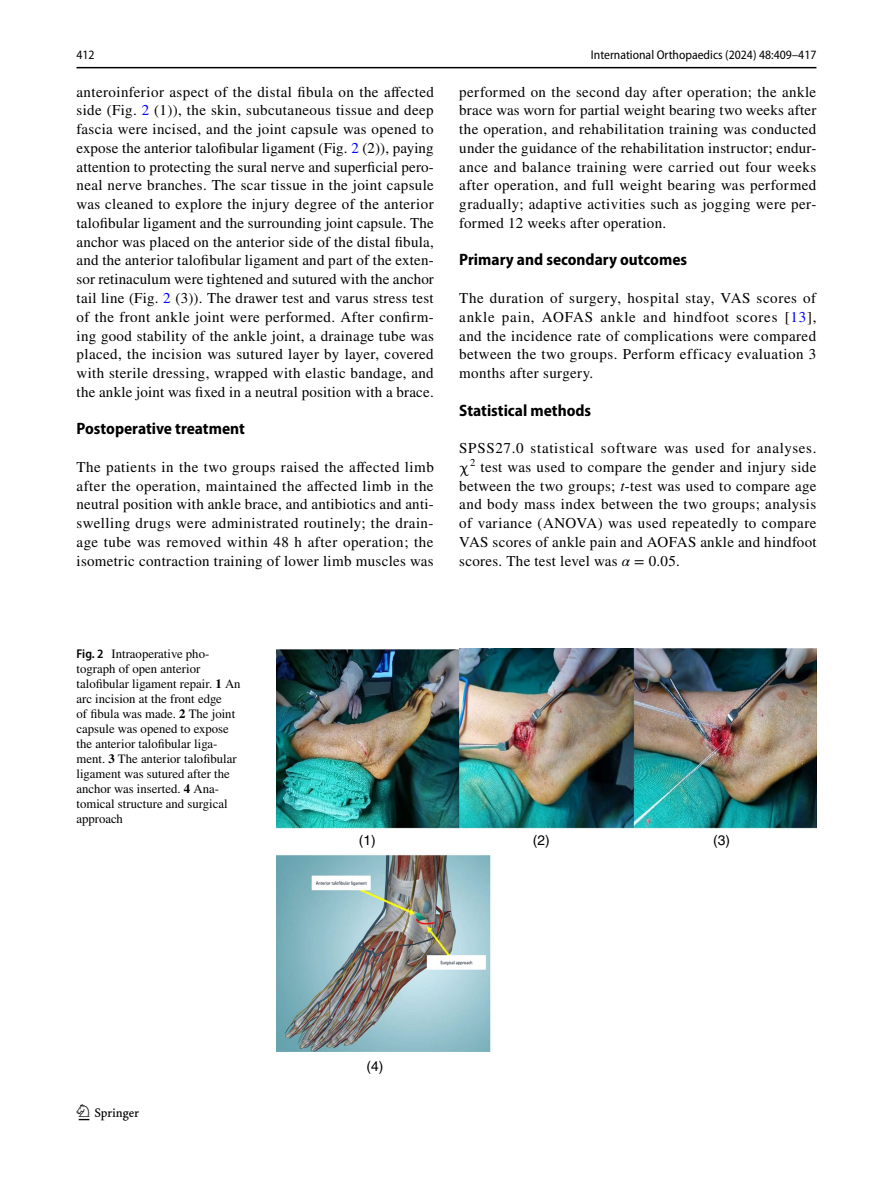
<style>
.page{position:relative;width:893px;height:1187px;background:#fff}
.page>*{position:absolute;margin:0;border:0;box-sizing:border-box;transform-origin:0 0}
.t1{font:22.5px "Springnew Regular 2";color:#000}
.t2{font:700 semi-condensed 16.5px "Myriad Pro";color:#000}
.t3{font:15px/18.8px "STIX";letter-spacing:.02em;color:#000;text-align:justify}
.t4{font:13.8px "Helvetica 2";color:#000}
.t5{font:12.75px/15px "STIX";color:#000}
.t6{font:semi-condensed 12.75px "Myriad Pro";color:#000}
.s1{color:#00f}
.s2{font-family:"Code 2000"}
.s3{font-style:italic}
.s4{font-family:"Myriad Pro";font-weight:600;font-stretch:semi-condensed}
.s5{font-weight:700}
</style>
<div class="page">
<hr style="left:77px;top:67px;width:739px;height:1px;background:#000">
<img style="left:276px;top:648px;width:540px;height:403px">
<p class="t6" style="left:77px;top:48px;width:20px">412</p>
<p class="t6" style="left:591px;top:48px;width:227px">International Orthopaedics (2024) 48:409–417</p>
<p class="t3" style="left:77px;top:83px;width:359px">anteroinferior aspect of the distal fibula on the affected side (Fig. <span class="s1">2</span> (1)), the skin, subcutaneous tissue and deep fascia were incised, and the joint capsule was opened to expose the anterior talofibular ligament (Fig. <span class="s1">2</span> (2)), paying attention to protecting the sural nerve and superficial pero&shy;neal nerve branches. The scar tissue in the joint capsule was cleaned to explore the injury degree of the anterior talofibular ligament and the surrounding joint capsule. The anchor was placed on the anterior side of the distal fibula, and the anterior talofibular ligament and part of the exten&shy;sor retinaculum were tightened and sutured with the anchor tail line (Fig. <span class="s1">2</span> (3)). The drawer test and varus stress test of the front ankle joint were performed. After confirm&shy;ing good stability of the ankle joint, a drainage tube was placed, the incision was sutured layer by layer, covered with sterile dressing, wrapped with elastic bandage, and the ankle joint was fixed in a neutral position with a brace.</p>
<p class="t2" style="left:77px;top:419px;width:170px">Postoperative treatment</p>
<p class="t3" style="left:77px;top:458px;width:359px">The patients in the two groups raised the affected limb after the operation, maintained the affected limb in the neutral position with ankle brace, and antibiotics and anti&shy;swelling drugs were administrated routinely; the drain&shy;age tube was removed within 48 h after operation; the isometric contraction training of lower limb muscles was</p>
<p class="t3" style="left:459px;top:83px;width:359px">performed on the second day after operation; the ankle brace was worn for partial weight bearing two weeks after the operation, and rehabilitation training was conducted under the guidance of the rehabilitation instructor; endur&shy;ance and balance training were carried out four weeks after operation, and full weight bearing was performed gradually; adaptive activities such as jogging were per&shy;formed 12 weeks after operation.</p>
<p class="t2" style="left:459px;top:251px;width:229px">Primary and secondary outcomes</p>
<p class="t3" style="left:459px;top:289px;width:359px">The duration of surgery, hospital stay, VAS scores of ankle pain, AOFAS ankle and hindfoot scores [<span class="s1">13</span>], and the incidence rate of complications were compared between the two groups. Perform efficacy evaluation 3 months after surgery.</p>
<p class="t2" style="left:459px;top:401px;width:133px">Statistical methods</p>
<p class="t3" style="left:459px;top:439px;width:359px">SPSS27.0 statistical software was used for analyses. <span class="s2">χ</span><sup>2</sup> test was used to compare the gender and injury side between the two groups; <span class="s3">t</span>-test was used to compare age and body mass index between the two groups; analysis of variance (ANOVA) was used repeatedly to compare VAS scores of ankle pain and AOFAS ankle and hindfoot scores. The test level was <span class="s3">α</span> = 0.05.</p>
<p class="t5" style="left:77px;top:647px;width:166px"><span class="s4">Fig. 2</span> Intraoperative pho&shy;tograph of open anterior talofibular ligament repair. <span class="s5">1</span> An arc incision at the front edge<br>of fibula was made. <span class="s5">2</span> The joint capsule was opened to expose the anterior talofibular liga&shy;ment. <span class="s5">3</span> The anterior talofibular ligament was sutured after the anchor was inserted. <span class="s5">4</span> Ana&shy;tomical structure and surgical approach</p>
<p class="t4" style="left:359px;top:832px;width:18px">(1)</p>
<p class="t4" style="left:533px;top:832px;width:18px">(2)</p>
<p class="t4" style="left:713px;top:832px;width:18px">(3)</p>
<h1 class="t1" style="left:79px;top:1104px;width:62px">1 3</h1>
<p class="t4" style="left:367px;top:1057px;width:18px">(4)</p>
</div>
